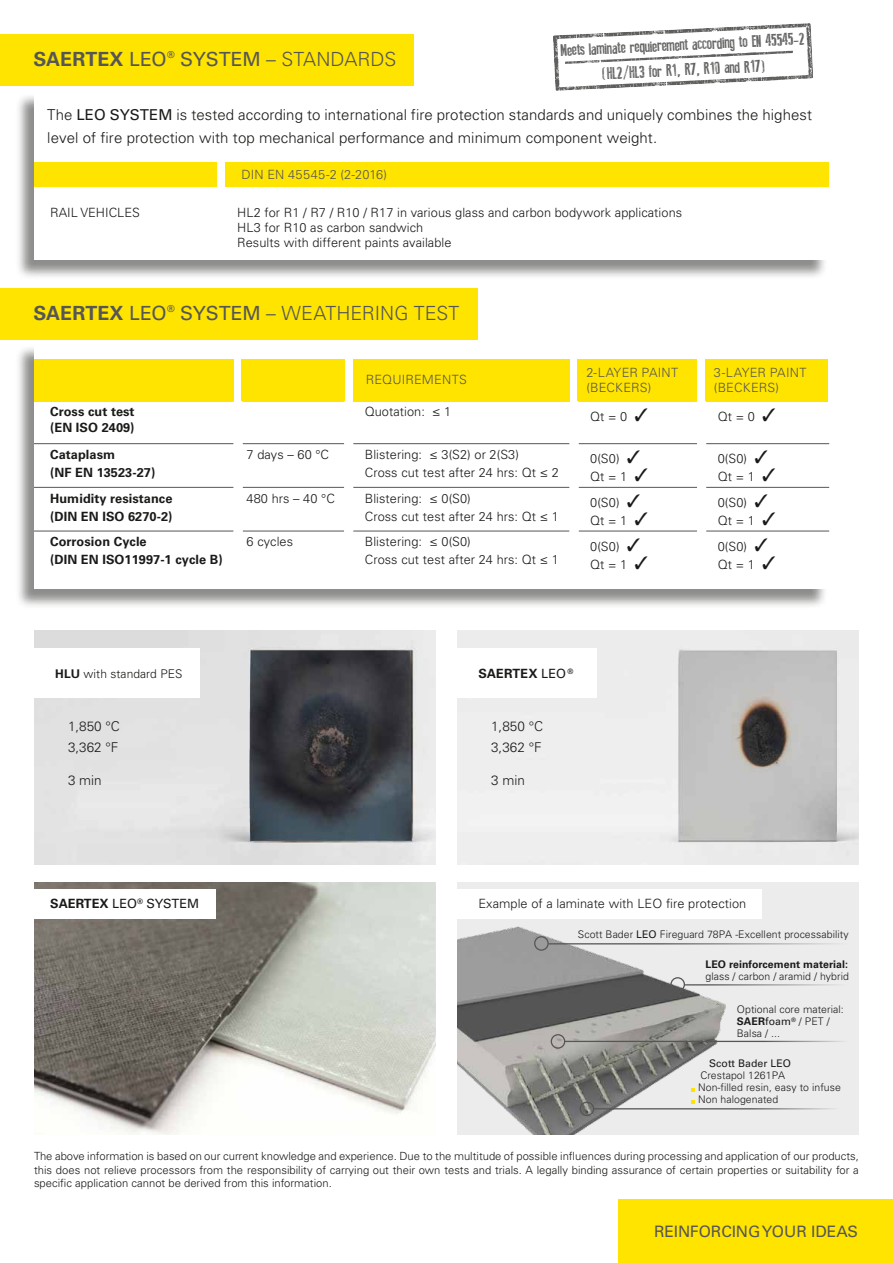
<style>
.page{position:relative;width:893px;height:1263px;background:#fff}
.page>*{position:absolute;margin:0;border:0;box-sizing:border-box;transform-origin:0 0}
.t1{font:300 19.5px "Univers LT Pro 45";letter-spacing:.005em;color:#565656}
.t2{font:16.8px/25.3px "Press Style";color:#1a1a18;text-align:center}
.t3{font:15.75px "Univers LT Pro 55 Roman";color:#565656}
.t4{font:300 15px/22.5px "Univers LT Pro 45";letter-spacing:.005em;color:#1a1a18}
.t5{font:300 13.5px/21px "Univers LT Pro 45";color:#1a1a18}
.t6{font:300 12.75px/18px "Univers LT Pro 45";letter-spacing:.005em;color:#1a1a18}
.t7{font:700 12.75px/18px "Univers LT Pro 65";letter-spacing:.005em;color:#1a1a18}
.t8{font:300 12.75px/15.3px "Univers LT Pro 45";letter-spacing:.015em;color:#565656}
.t9{font:12.75px "Univers LT Pro 55 Roman";color:#1a1a18}
.t10{font:700 12.75px "Univers";letter-spacing:.005em;color:#1a1a18}
.t11{font:300 12px "Univers";letter-spacing:.005em;color:#1a1a18}
.t12{font:300 11.25px/13.5px "Univers LT Pro 45";color:#1a1a18;text-align:justify}
.t13{font:300 10.5px/12px "Univers LT Pro 45";letter-spacing:.005em;color:#1a1a18}
.t14{font:700 10.5px "Univers LT Pro 65";letter-spacing:.005em;color:#1a1a18}
.t15{font:10.5px "Univers LT Pro 55 Roman";letter-spacing:.005em;color:#1a1a18}
.s1{font-family:"Univers LT Pro 55 Roman";font-weight:400}
.s2{font-family:"Univers LT Pro 65";font-weight:700}
.s3{font-weight:700}
.s4{font-weight:400}
</style>
<div class="page">
<div style="left:0;top:34px;width:413px;height:51px;background:#ffe400"></div>
<div style="left:0;top:288px;width:477px;height:51px;background:#ffe400"></div>
<div style="left:15px;top:93px;width:812px;height:187px;background:#1a1a18;opacity:.5"></div>
<div style="left:34px;top:90px;width:794px;height:169px;background:#fff"></div>
<div style="left:34px;top:162px;width:183px;height:25px;background:#ffe400"></div>
<div style="left:225px;top:162px;width:604px;height:25px;background:#ffe400"></div>
<div style="left:15px;top:345px;width:812px;height:264px;background:#1a1a18;opacity:.5"></div>
<div style="left:34px;top:342px;width:794px;height:246px;background:#fff"></div>
<div style="left:34px;top:359px;width:200px;height:42px;background:#ffe400"></div>
<div style="left:242px;top:359px;width:103px;height:42px;background:#ffe400"></div>
<div style="left:578px;top:359px;width:119px;height:42px;background:#ffe400"></div>
<div style="left:705px;top:359px;width:123px;height:42px;background:#ffe400"></div>
<hr style="left:34px;top:443px;width:200px;height:1px;background:#565656">
<hr style="left:243px;top:443px;width:101px;height:1px;background:#565656">
<hr style="left:353px;top:443px;width:217px;height:1px;background:#565656">
<hr style="left:579px;top:443px;width:118px;height:1px;background:#565656">
<hr style="left:706px;top:443px;width:123px;height:1px;background:#565656">
<hr style="left:34px;top:531px;width:200px;height:1px;background:#565656">
<hr style="left:243px;top:531px;width:101px;height:1px;background:#565656">
<hr style="left:353px;top:531px;width:217px;height:1px;background:#565656">
<hr style="left:579px;top:531px;width:118px;height:1px;background:#565656">
<hr style="left:706px;top:531px;width:123px;height:1px;background:#565656">
<hr style="left:34px;top:487px;width:200px;height:1px;background:#565656">
<hr style="left:243px;top:487px;width:101px;height:1px;background:#565656">
<hr style="left:353px;top:487px;width:217px;height:1px;background:#565656">
<hr style="left:579px;top:487px;width:118px;height:1px;background:#565656">
<hr style="left:706px;top:487px;width:123px;height:1px;background:#565656">
<div style="left:353px;top:359px;width:216px;height:42px;background:#ffe400"></div>
<svg style="left:553px;top:23px;width:260px;height:68px"></svg>
<img style="left:34px;top:882px;width:402px;height:252px">
<div style="left:457px;top:882px;width:402px;height:252px;background:#ececed"></div>
<img style="left:457px;top:630px;width:402px;height:234px">
<img style="left:34px;top:630px;width:402px;height:234px">
<div style="left:34px;top:889px;width:181px;height:30px;background:#fff"></div>
<div style="left:457px;top:889px;width:304px;height:30px;background:#fff"></div>
<img style="left:457px;top:926px;width:282px;height:208px">
<div style="left:551px;top:1034px;width:14px;height:15px;border:1px solid #565656;border-radius:50%"></div>
<div style="left:580px;top:1101px;width:14px;height:15px;border:1px solid #565656;border-radius:50%"></div>
<div style="left:534px;top:936px;width:15px;height:15px;border:1px solid #565656;border-radius:50%"></div>
<div style="left:670px;top:977px;width:15px;height:15px;border:1px solid #565656;border-radius:50%"></div>
<svg style="left:691px;top:1087px;width:4px;height:4px"></svg>
<svg style="left:691px;top:1099px;width:4px;height:4px"></svg>
<hr style="left:549px;top:943px;width:302px;height:1px;background:#565656">
<hr style="left:685px;top:984px;width:163px;height:1px;background:#565656">
<hr style="left:564px;top:1041px;width:286px;height:1px;background:#565656">
<hr style="left:593px;top:1108px;width:248px;height:1px;background:#565656">
<div style="left:34px;top:648px;width:166px;height:49px;background:#fff"></div>
<div style="left:457px;top:648px;width:139px;height:49px;background:#fff"></div>
<div style="left:619px;top:1199px;width:274px;height:64px;background:#ffe400"></div>
<h2 class="t2" style="left:560px;top:39px;width:246px;rotate:-3deg">Meets laminate requierement according to EN 45545-2 (HL2/HL3 for R1, R7, R10 and R17)</h2>
<p class="t4" style="left:47px;top:104px;width:766px">The <span class="s1">LEO SYSTEM</span> is tested according to international fire protection standards and uniquely combines the highest level of fire protection with top mechanical performance and minimum component weight.</p>
<h1 class="t1" style="left:34px;top:48px;width:364px"><span class="s2">SAERTEX</span> <span class="s1">LEO</span><sup>®</sup> <span class="s1">SYSTEM</span> – STANDARDS</h1>
<p class="t8" style="left:242px;top:167px;width:147px">DIN EN 45545-2 (2-2016)</p>
<p class="t6" style="left:50px;top:203px;width:91px">RAIL VEHICLES</p>
<p class="t6" style="left:237px;top:205px;width:446px;line-height:15.3px">HL2 for R1 / R7 / R10 / R17 in various glass and carbon bodywork applications<br>HL3 for R10 as carbon sandwich<br>Results with different paints available</p>
<h1 class="t1" style="left:34px;top:302px;width:427px"><span class="s2">SAERTEX</span> <span class="s1">LEO</span><sup>®</sup> <span class="s1">SYSTEM</span> – WEATHERING TEST</h1>
<p class="t8" style="left:366px;top:372px;width:103px">REQUIREMENTS</p>
<p class="t8" style="left:586px;top:365px;width:93px">2-LAYER PAINT (BECKERS)</p>
<p class="t8" style="left:714px;top:365px;width:94px">3-LAYER PAINT (BECKERS)</p>
<p class="t7" style="left:50px;top:404px;width:86px;line-height:15.3px">Cross cut test (EN ISO 2409)</p>
<p class="t6" style="left:365px;top:403px;width:88px">Quotation: ≤ 1</p>
<p class="t6" style="left:590px;top:407px;width:59px">Qt = 0 ✓</p>
<p class="t6" style="left:718px;top:407px;width:59px">Qt = 0 ✓</p>
<p class="t7" style="left:50px;top:445px;width:107px">Cataplasm<br>(NF EN 13523-27)</p>
<p class="t6" style="left:247px;top:445px;width:84px">7 days – 60 °C</p>
<p class="t6" style="left:365px;top:445px;width:196px">Blistering: ≤ 3(S2) or 2(S3)<br>Cross cut test after 24 hrs: Qt ≤ 2</p>
<p class="t6" style="left:590px;top:450px;width:59px">0(S0) ✓<br>Qt = 1 ✓</p>
<p class="t6" style="left:718px;top:450px;width:59px">0(S0) ✓<br>Qt = 1 ✓</p>
<p class="t7" style="left:50px;top:489px;width:124px">Humidity resistance (DIN EN ISO 6270-2)</p>
<p class="t6" style="left:247px;top:489px;width:90px">480 hrs – 40 °C</p>
<p class="t6" style="left:365px;top:489px;width:196px">Blistering: ≤ 0(S0)<br>Cross cut test after 24 hrs: Qt ≤ 1</p>
<p class="t6" style="left:590px;top:493px;width:59px">0(S0) ✓<br>Qt = 1 ✓</p>
<p class="t6" style="left:718px;top:493px;width:59px">0(S0) ✓<br>Qt = 1 ✓</p>
<p class="t7" style="left:50px;top:533px;width:174px">Corrosion Cycle<br>(DIN EN ISO11997-1 cycle B)</p>
<p class="t6" style="left:247px;top:533px;width:48px">6 cycles</p>
<p class="t6" style="left:365px;top:533px;width:196px">Blistering: ≤ 0(S0)<br>Cross cut test after 24 hrs: Qt ≤ 1</p>
<p class="t6" style="left:590px;top:537px;width:59px">0(S0) ✓<br>Qt = 1 ✓</p>
<p class="t6" style="left:718px;top:537px;width:59px">0(S0) ✓<br>Qt = 1 ✓</p>
<p class="t11" style="left:55px;top:666px;width:129px"><span class="s3">HLU</span> with standard PES</p>
<p class="t5" style="left:68px;top:716px;width:53px">1,850 °C<br>3,362 °F</p>
<p class="t5" style="left:68px;top:770px;width:35px">3 min</p>
<p class="t10" style="left:478px;top:666px;width:97px">SAERTEX <span class="s4">LEO</span> <sup>®</sup></p>
<p class="t5" style="left:491px;top:716px;width:53px">1,850 °C<br>3,362 °F</p>
<p class="t5" style="left:491px;top:770px;width:35px">3 min</p>
<p class="t9" style="left:50px;top:896px;width:150px"><span class="s2">SAERTEX</span> LEO<sup>®</sup> SYSTEM</p>
<p class="t6" style="left:478px;top:895px;width:269px">Example of a laminate with LEO fire protection</p>
<p class="t13" style="left:578px;top:928px;width:272px">Scott Bader <span class="s1">LEO</span> Fireguard 78PA -Excellent processability</p>
<p class="t14" style="left:705px;top:958px;width:144px">LEO reinforcement material:</p>
<p class="t13" style="left:705px;top:970px;width:145px">glass / carbon / aramid / hybrid</p>
<p class="t13" style="left:737px;top:1003px;width:108px">Optional core material:<br><span class="s2">SAER</span><span class="s1">foam</span><sup>®</sup> / PET /<br>Balsa / ...</p>
<p class="t15" style="left:709px;top:1057px;width:83px">Scott Bader LEO</p>
<p class="t13" style="left:698px;top:1070px;width:144px">Crestapol 1261PA<br>Non-filled resin, easy to infuse<br>Non halogenated</p>
<p class="t12" style="left:34px;top:1149px;width:826px">The above information is based on our current knowledge and experience. Due to the multitude of possible influences during processing and application of our products, this does not relieve processors from the responsibility of carrying out their own tests and trials. A legally binding assurance of certain properties or suitability for a specific application cannot be derived from this information.</p>
<p class="t3" style="left:654px;top:1222px;width:205px">REINFORCING YOUR IDEAS</p>
</div>
